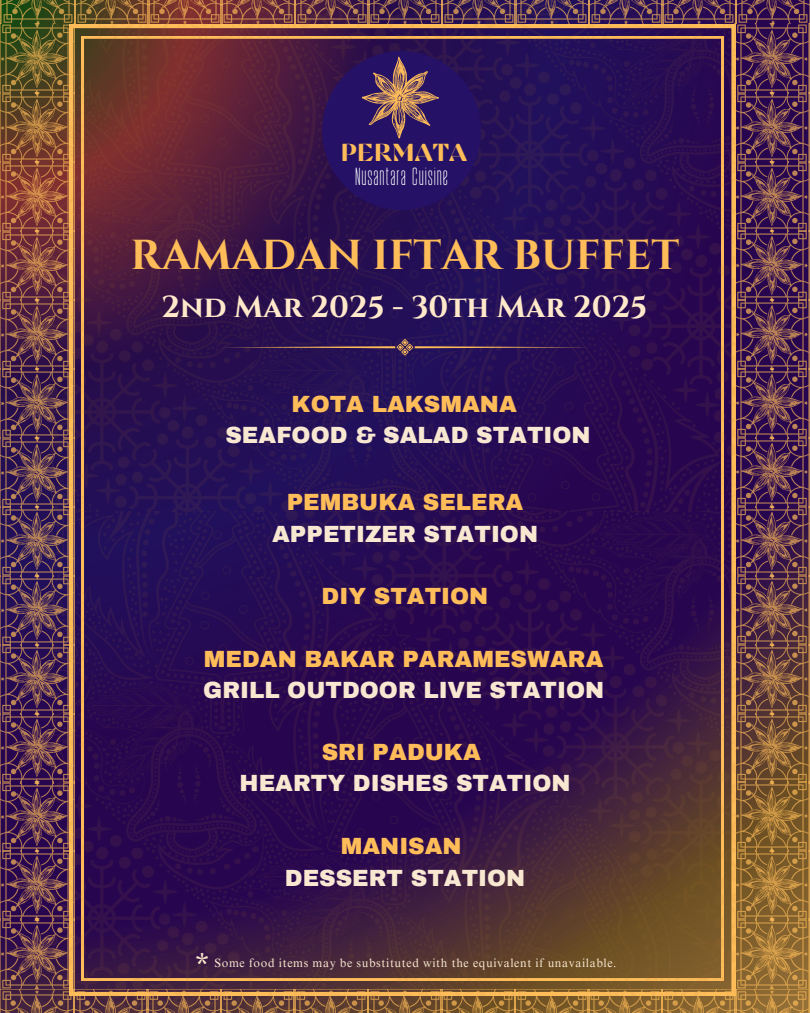
<style>
.page{position:relative;width:810px;height:1013px;background:#fff}
.page>*{position:absolute;margin:0;border:0;box-sizing:border-box;transform-origin:0 0}
.t1{font:700 41.8px "Cinzel";color:#ffbd59}
.t2{font:36.4px "Cinzel";color:#ffe9ca}
.t3{font:700 30.4px "Cinzel";color:#ffe9ca}
.t4{font:24.6px "Findel Display";color:#ffbd59}
.t5{font:900 22.9px/31.5px "Archivo";color:#f8e8d1;text-align:center}
.t6{font:900 22.9px "Archivo";color:#ffbd59}
.t7{font:300 18.5px "August";letter-spacing:.05em;color:#fff}
.t8{font:12px "Times NRMT Pro";letter-spacing:.05em;color:#f8e8d1}
.s1{color:#ffbd59}
</style>
<div class="page">
<img style="left:296px;top:0;width:145px;height:5px">
<img style="left:0;top:920px;width:51px;height:92px">
<img style="left:735px;top:989px;width:75px;height:23px">
<img style="left:0;top:0;width:74px;height:781px">
<img style="left:74px;top:0;width:73px;height:5px">
<img style="left:147px;top:0;width:149px;height:5px">
<img style="left:441px;top:0;width:147px;height:5px">
<img style="left:588px;top:0;width:147px;height:5px">
<img style="left:735px;top:0;width:75px;height:781px">
<img style="left:0;top:781px;width:51px;height:139px">
<img style="left:735px;top:781px;width:75px;height:137px">
<img style="left:735px;top:918px;width:75px;height:70px">
<img style="left:51px;top:5px;width:684px;height:1007px">
<svg style="left:219px;top:339px;width:372px;height:16px;background:#361c54"></svg>
<div style="left:322px;top:51px;width:159px;height:159px;background:#251266;border-radius:50%"></div>
<svg style="left:362px;top:57px;width:77px;height:82px"></svg>
<p class="t4" style="left:341px;top:138px;width:128px">PERMATA</p>
<p class="t7" style="left:355px;top:165px;width:95px">Nusantara Cuisine</p>
<p class="t1" style="left:131px;top:228px;width:550px">RAMADAN IFTAR BUFFET</p>
<p class="t3" style="left:162px;top:288px;width:487px">2nd Mar 2025 - 30th Mar 2025</p>
<p class="t5" style="left:225px;top:388px;width:367px"><span class="s1">KOTA LAKSMANA<br></span>SEAFOOD &amp; SALAD STATION</p>
<p class="t5" style="left:272px;top:487px;width:267px"><span class="s1">PEMBUKA SELERA<br></span>APPETIZER STATION</p>
<p class="t6" style="left:322px;top:583px;width:168px">DIY STATION</p>
<p class="t5" style="left:203px;top:643px;width:402px;text-align:left"><span class="s1">MEDAN BAKAR PARAMESWARA<br></span>GRILL OUTDOOR LIVE STATION</p>
<p class="t5" style="left:240px;top:736px;width:332px"><span class="s1">SRI PADUKA<br></span>HEARTY DISHES STATION</p>
<p class="t5" style="left:285px;top:831px;width:242px"><span class="s1">MANISAN<br></span>DESSERT STATION</p>
<p class="t2" style="left:195px;top:946px;width:16px">*</p>
<p class="t8" style="left:215px;top:958px;width:404px">Some food items may be substituted with the equivalent if unavailable.</p>
</div>
